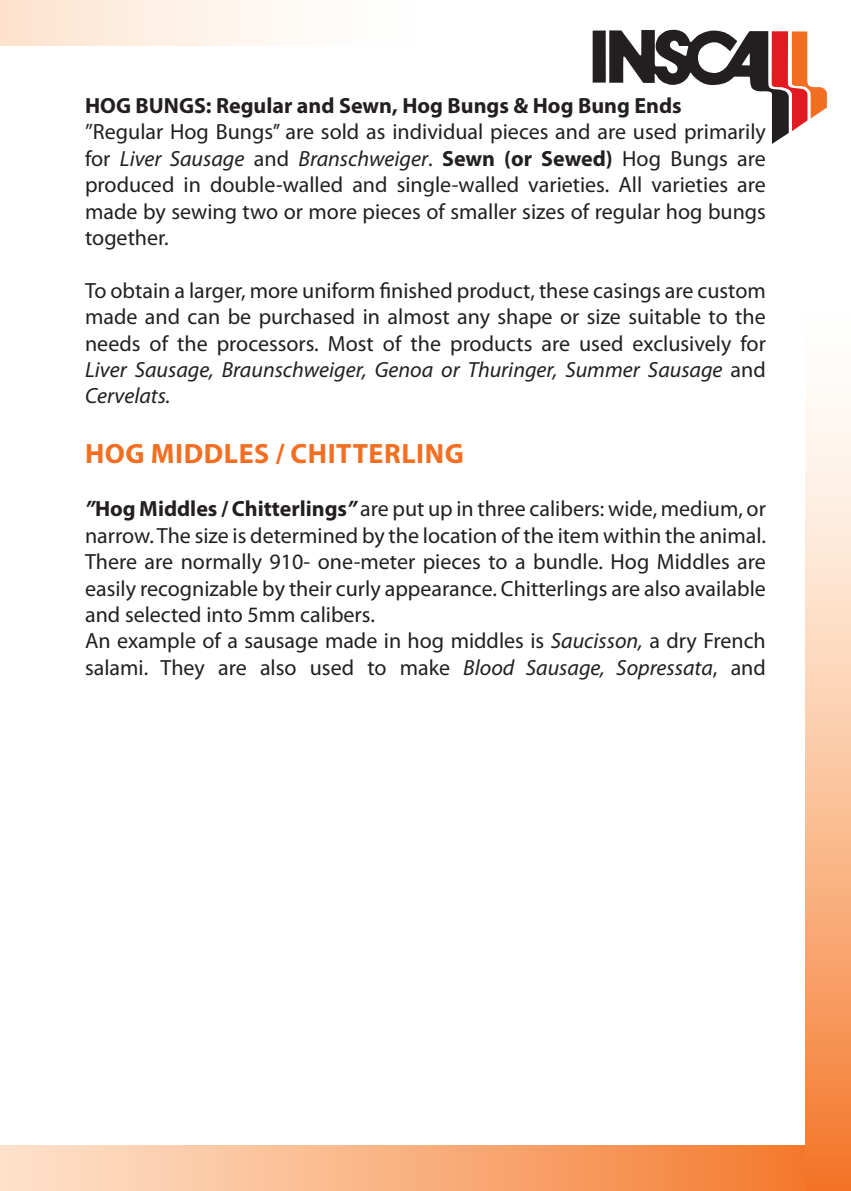
<style>
.page{position:relative;width:851px;height:1191px;background:#fff}
.page>*{position:absolute;margin:0;border:0;box-sizing:border-box;transform-origin:0 0}
.t1{font:700 28px "Myriad Pro";letter-spacing:.02em;color:#f36e21}
.t2{font:22px/26.4px "Myriad Pro";color:#231f20;text-align:justify}
.t3{font:700 22px "Myriad Pro";color:#231f20}
.s1{font-style:italic}
.s2{font-weight:700}
.s3{font-weight:700;font-style:italic}
</style>
<div class="page">
<div style="left:0;top:1145px;width:850px;height:46px;background:linear-gradient(to right,#fee5d0,#f47627)"></div>
<svg style="left:805px;top:91px;width:45px;height:1100px"></svg>
<svg style="left:0;top:0;width:606px;height:45px"></svg>
<div style="left:592px;top:31px;width:13px;height:52px;background:#231f20"></div>
<svg style="left:609px;top:29px;width:217px;height:115px"></svg>
<p class="t3" style="left:85px;top:91px;width:598px">HOG BUNGS: Regular and Sewn, Hog Bungs &amp; Hog Bung Ends</p>
<p class="t2" style="left:85px;top:118px;width:682px">’’Regular Hog Bungs’’ are sold as individual pieces and are used primarily for <span class="s1">Liver Sausage</span> and <span class="s1">Branschweiger</span>. <span class="s2">Sewn (or Sewed)</span> Hog Bungs are produced in double-walled and single-walled varieties. All varieties are made by sewing two or more pieces of smaller sizes of regular hog bungs together.</p>
<p class="t2" style="left:85px;top:277px;width:682px">To obtain a larger, more uniform finished product, these casings are custom made and can be purchased in almost any shape or size suitable to the needs of the processors. Most of the products are used exclusively for <span class="s1">Liver Sausage, Braunschweiger, Genoa or Thuringer, Summer Sausage</span> and <span class="s1">Cervelats.</span></p>
<p class="t1" style="left:85px;top:436px;width:380px">HOG MIDDLES / CHITTERLING</p>
<p class="t2" style="left:85px;top:495px;width:682px;text-align:left"><span class="s3">’’</span><span class="s2">Hog Middles / Chitterlings</span><span class="s3">’’</span> are put up in three calibers: wide, medium, or narrow. The size is determined by the location of the item within the animal.<br>There are normally 910- one-meter pieces to a bundle. Hog Middles are easily recognizable by their curly appearance. Chitterlings are also available and selected into 5mm calibers.<br>An example of a sausage made in hog middles is <span class="s1">Saucisson,</span> a dry French salami. They are also used to make <span class="s1">Blood Sausage, Sopressata</span>, and</p>
</div>
